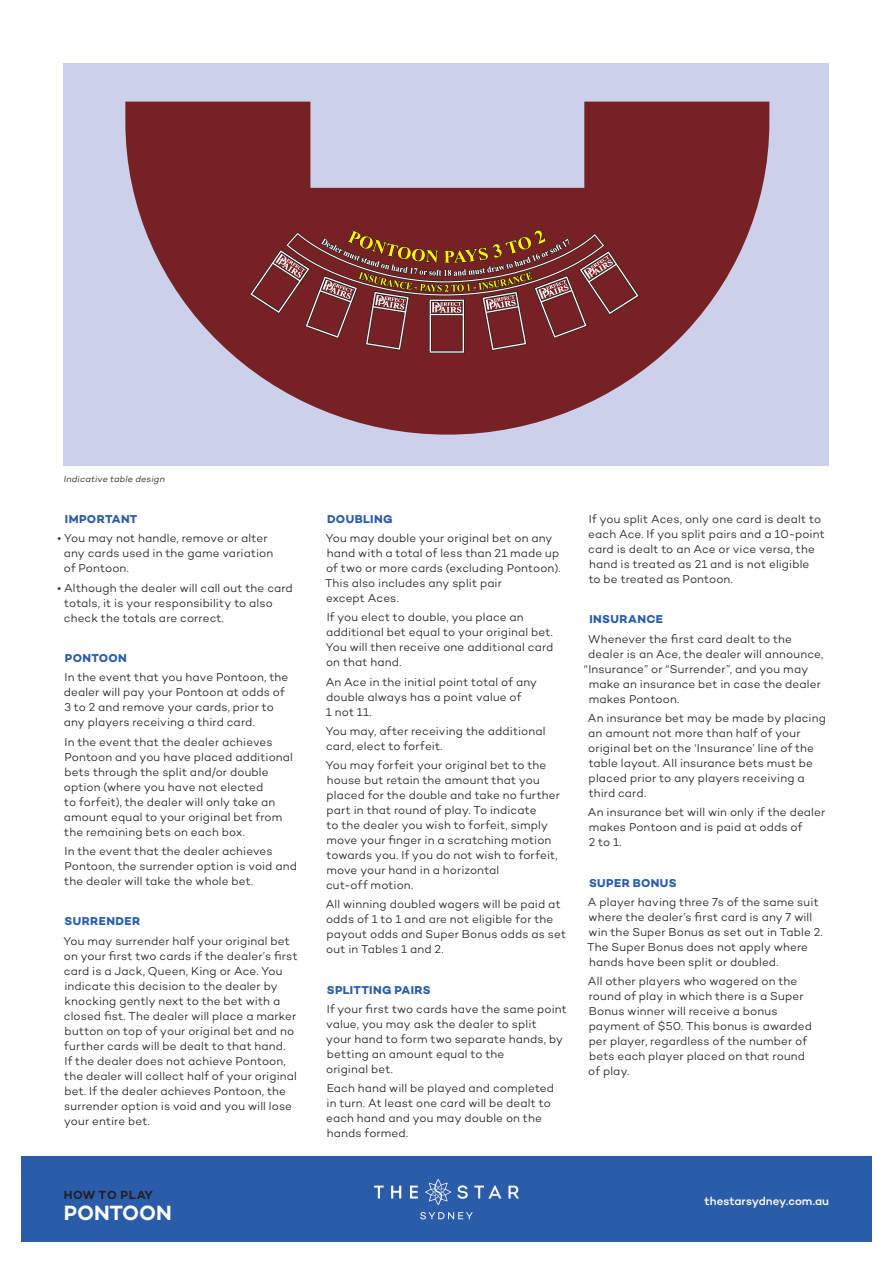
<style>
.page{position:relative;width:893px;height:1263px;background:#fff}
.page>*{position:absolute;margin:0;border:0;box-sizing:border-box;transform-origin:0 0}
.t1{font:600 21px "Campton";color:#fff}
.t2{font:600 12px "Campton";letter-spacing:.045em;color:#231f20}
.t3{font:300 11.7px/15px "Campton";letter-spacing:.01em;color:#231f20}
.t4{font:700 11.7px "Campton";letter-spacing:.03em;color:#2a5caa}
.t5{font:500 11.7px "Campton";color:#fff}
.t6{font:italic 300 9px "Campton";letter-spacing:.02em;color:#231f20}
</style>
<div class="page">
<div style="left:64px;top:64px;width:765px;height:402px;background:#ccd0ea"></div>
<svg style="left:125px;top:102px;width:644px;height:333px;fill:#762123"></svg>
<svg style="left:248px;top:229px;width:393px;height:148px"></svg>
<div style="left:21px;top:1157px;width:851px;height:85px;background:#2a5caa"></div>
<svg style="left:425px;top:1179px;width:26px;height:26px"></svg>
<svg style="left:374px;top:1185px;width:10px;height:13px"></svg>
<svg style="left:391px;top:1185px;width:10px;height:13px"></svg>
<svg style="left:410px;top:1185px;width:8px;height:13px"></svg>
<svg style="left:457px;top:1185px;width:11px;height:14px"></svg>
<svg style="left:474px;top:1185px;width:27px;height:13px"></svg>
<svg style="left:508px;top:1185px;width:11px;height:13px"></svg>
<svg style="left:420px;top:1212px;width:53px;height:7px"></svg>
<p class="t6" style="left:64px;top:473px;width:103px">Indicative table design</p>
<p class="t4" style="left:65px;top:512px;width:74px">IMPORTANT</p>
<p class="t3" style="left:64px;top:531px;width:211px;text-indent:-6px">• You may not handle, remove or alter any cards used in the game variation of Pontoon.</p>
<p class="t3" style="left:64px;top:580px;width:230px;text-indent:-6px">• Although the dealer will call out the card totals, it is your responsibility to also check the totals are correct.</p>
<p class="t4" style="left:65px;top:651px;width:64px">PONTOON</p>
<p class="t3" style="left:64px;top:670px;width:226px">In the event that you have Pontoon, the dealer will pay your Pontoon at odds of 3 to 2 and remove your cards, prior to any players receiving a third card.</p>
<p class="t3" style="left:64px;top:734px;width:231px">In the event that the dealer achieves Pontoon and you have placed additional bets through the split and/or double option (where you have not elected<br>to forfeit), the dealer will only take an amount equal to your original bet from the remaining bets on each box.</p>
<p class="t3" style="left:64px;top:843px;width:234px">In the event that the dealer achieves<br>Pontoon, the surrender option is void and the dealer will take the whole bet.</p>
<p class="t4" style="left:65px;top:914px;width:77px">SURRENDER</p>
<p class="t3" style="left:63px;top:933px;width:236px">You may surrender half your original bet on your first two cards if the dealer’s first card is a Jack, Queen, King or Ace. You indicate this decision to the dealer by knocking gently next to the bet with a closed fist. The dealer will place a marker button on top of your original bet and no further cards will be dealt to that hand.<br>If the dealer does not achieve Pontoon, the dealer will collect half of your original bet. If the dealer achieves Pontoon, the surrender option is void and you will lose your entire bet.</p>
<p class="t2" style="left:64px;top:1187px;width:91px">HOW TO PLAY</p>
<h1 class="t1" style="left:64px;top:1200px;width:110px">PONTOON</h1>
<p class="t4" style="left:327px;top:511px;width:67px">DOUBLING</p>
<p class="t3" style="left:325px;top:530px;width:237px">You may double your original bet on any hand with a total of less than 21 made up of two or more cards (excluding Pontoon).<br>This also includes any split pair<br>except Aces.</p>
<p class="t3" style="left:326px;top:610px;width:229px">If you elect to double, you place an additional bet equal to your original bet.<br>You will then receive one additional card on that hand.</p>
<p class="t3" style="left:326px;top:674px;width:213px">An Ace in the initial point total of any double always has a point value of<br>1 not 11.</p>
<p class="t3" style="left:326px;top:723px;width:221px">You may, after receiving the additional card, elect to forfeit.</p>
<p class="t3" style="left:326px;top:757px;width:236px">You may forfeit your original bet to the house but retain the amount that you placed for the double and take no further part in that round of play. To indicate<br>to the dealer you wish to forfeit, simply move your finger in a scratching motion towards you. If you do not wish to forfeit, move your hand in a horizontal<br>cut-off motion.</p>
<p class="t3" style="left:326px;top:897px;width:242px">All winning doubled wagers will be paid at odds of 1 to 1 and are not eligible for the payout odds and Super Bonus odds as set out in Tables 1 and 2.</p>
<p class="t4" style="left:327px;top:982px;width:106px">SPLITTING PAIRS</p>
<p class="t3" style="left:326px;top:1001px;width:242px">If your first two cards have the same point value, you may ask the dealer to split<br>your hand to form two separate hands, by betting an amount equal to the<br>original bet.</p>
<p class="t3" style="left:326px;top:1081px;width:229px">Each hand will be played and completed in turn. At least one card will be dealt to each hand and you may double on the hands formed.</p>
<p class="t3" style="left:588px;top:511px;width:238px">If you split Aces, only one card is dealt to each Ace. If you split pairs and a 10-point card is dealt to an Ace or vice versa, the hand is treated as 21 and is not eligible<br>to be treated as Pontoon.</p>
<p class="t4" style="left:589px;top:612px;width:75px">INSURANCE</p>
<p class="t3" style="left:588px;top:631px;width:205px">Whenever the first card dealt to the</p>
<p class="t3" style="left:588px;top:646px;width:237px">dealer is an Ace, the dealer will announce,</p>
<p class="t3" style="left:584px;top:661px;width:226px">“Insurance” or “Surrender”, and you may</p>
<p class="t3" style="left:589px;top:676px;width:234px">make an insurance bet in case the dealer</p>
<p class="t3" style="left:589px;top:691px;width:92px">makes Pontoon.</p>
<p class="t3" style="left:588px;top:710px;width:239px">An insurance bet may be made by placing an amount not more than half of your original bet on the ‘Insurance’ line of the table layout. All insurance bets must be placed prior to any players receiving a third card.</p>
<p class="t3" style="left:588px;top:804px;width:239px">An insurance bet will win only if the dealer makes Pontoon and is paid at odds of<br>2 to 1.</p>
<p class="t4" style="left:589px;top:875px;width:89px">SUPER BONUS</p>
<p class="t3" style="left:587px;top:894px;width:237px">A player having three 7s of the same suit where the dealer’s first card is any 7 will win the Super Bonus as set out in Table 2.<br>The Super Bonus does not apply where hands have been split or doubled.</p>
<p class="t3" style="left:588px;top:973px;width:225px">All other players who wagered on the round of play in which there is a Super<br>Bonus winner will receive a bonus payment of $50. This bonus is awarded per player, regardless of the number of bets each player placed on that round of play.</p>
<p class="t5" style="left:705px;top:1193px;width:126px">thestarsydney.com.au</p>
</div>
